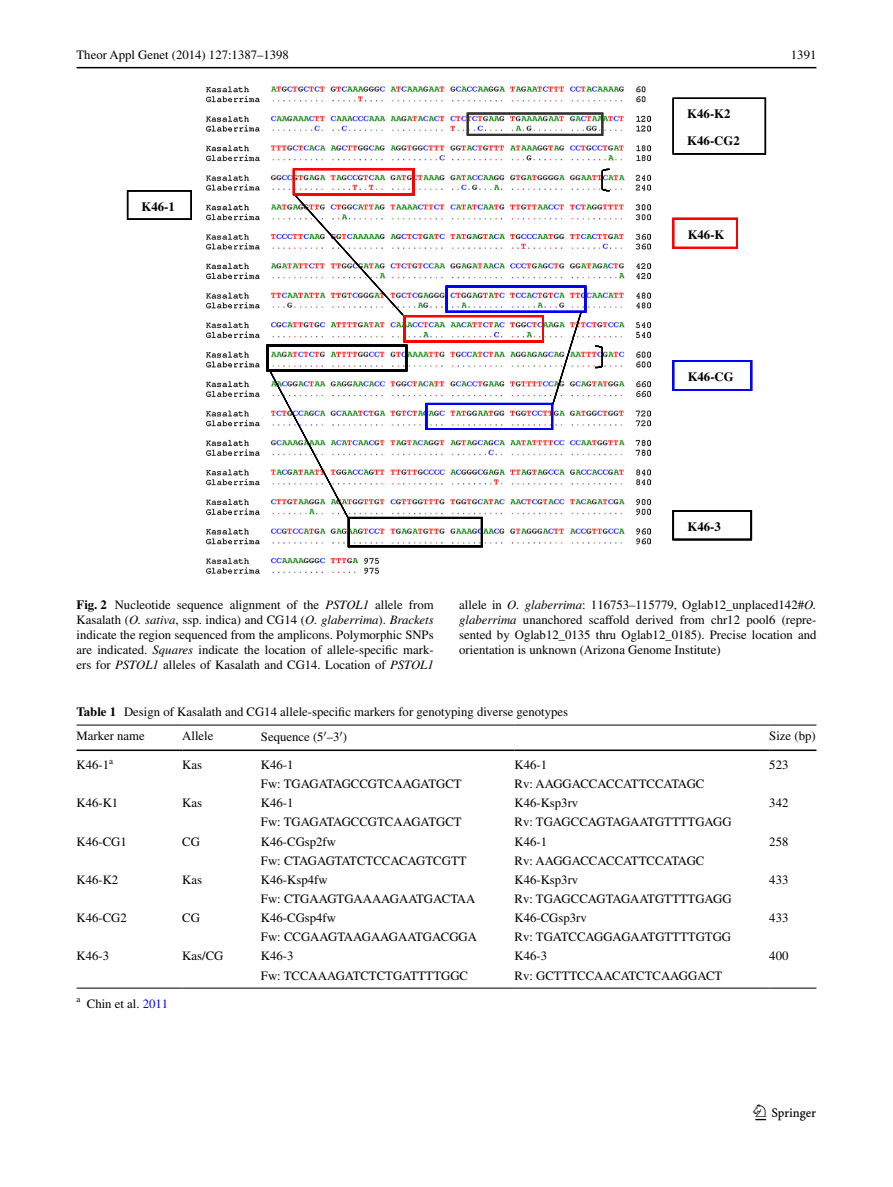
<style>
.page{position:relative;width:893px;height:1187px;background:#fff}
.page>*{position:absolute;margin:0;border:0;box-sizing:border-box;transform-origin:0 0}
.t1{font:22.5px "Springnew";color:#000}
.t2{font:12.75px/15px "Times";color:#000;text-align:justify}
.t3{font:700 12.75px/27.2px "Times";color:#000}
.s1{font-weight:700}
.s2{font-style:italic}
.s3{color:#00f}
</style>
<div class="page">
<hr style="left:77px;top:67px;width:739px;height:1px;background:#000">
<img style="left:207px;top:87px;width:443px;height:486px">
<svg style="left:206px;top:97px;width:560px;height:123px"></svg>
<div style="left:672px;top:218px;width:66px;height:31px;border:2px solid #f00"></div>
<div style="left:672px;top:360px;width:80px;height:31px;border:2px solid #00f"></div>
<div style="left:672px;top:510px;width:80px;height:30px;border:2px solid #000"></div>
<div style="left:673px;top:98px;width:93px;height:56px;border:1px solid #000"></div>
<div style="left:127px;top:190px;width:65px;height:30px;border:1px solid #000"></div>
<div style="left:293px;top:168px;width:121px;height:27px;border:2px solid #f00"></div>
<div style="left:446px;top:286px;width:140px;height:26px;border:2px solid #00f"></div>
<div style="left:348px;top:517px;width:135px;height:30px;border:2px solid #000"></div>
<svg style="left:594px;top:168px;width:17px;height:201px"></svg>
<div style="left:467px;top:113px;width:136px;height:23px;border:2px solid #333"></div>
<svg style="left:268px;top:194px;width:315px;height:325px"></svg>
<hr style="left:77px;top:724px;width:105px;height:1px;background:#000">
<hr style="left:77px;top:749px;width:105px;height:2px;background:#000">
<hr style="left:182px;top:724px;width:79px;height:1px;background:#000">
<hr style="left:182px;top:749px;width:79px;height:2px;background:#000">
<hr style="left:261px;top:724px;width:254px;height:1px;background:#000">
<hr style="left:515px;top:724px;width:254px;height:1px;background:#000">
<hr style="left:261px;top:749px;width:254px;height:2px;background:#000">
<hr style="left:515px;top:749px;width:254px;height:2px;background:#000">
<hr style="left:769px;top:724px;width:47px;height:1px;background:#000">
<hr style="left:769px;top:749px;width:47px;height:2px;background:#000">
<hr style="left:77px;top:987px;width:105px;height:1px;background:#000">
<hr style="left:182px;top:987px;width:79px;height:1px;background:#000">
<hr style="left:769px;top:987px;width:47px;height:1px;background:#000">
<hr style="left:261px;top:987px;width:254px;height:1px;background:#000">
<hr style="left:515px;top:987px;width:254px;height:1px;background:#000">
<p class="t2" style="left:77px;top:48px;width:214px">Theor Appl Genet (2014) 127:1387–1398</p>
<p class="t2" style="left:791px;top:48px;width:27px">1391</p>
<p class="t3" style="left:141px;top:192px;width:35px">K46-1</p>
<p class="t3" style="left:687px;top:100px;width:54px">K46-K2<br>K46-CG2</p>
<p class="t3" style="left:688px;top:220px;width:38px">K46-K</p>
<p class="t3" style="left:688px;top:363px;width:48px">K46-CG</p>
<p class="t3" style="left:687px;top:512px;width:35px">K46-3</p>
<p class="t2" style="left:77px;top:596px;width:359px"><span class="s1">Fig. 2</span> Nucleotide sequence alignment of the <span class="s2">PSTOL1</span> allele from Kasalath (<span class="s2">O. sativa</span>, ssp. indica) and CG14 (<span class="s2">O. glaberrima</span>). <span class="s2">Brackets </span>indicate the region sequenced from the amplicons. Polymorphic SNPs are indicated. <span class="s2">Squares</span> indicate the location of allele-specific mark&shy;ers for <span class="s2">PSTOL1</span> alleles of Kasalath and CG14. Location of <span class="s2">PSTOL1</span></p>
<p class="t2" style="left:459px;top:596px;width:359px">allele in <span class="s2">O. glaberrima</span>: 116753–115779, Oglab12_unplaced142#<span class="s2">O. glaberrima</span> unanchored scaffold derived from chr12 pool6 (repre&shy;sented by Oglab12_0135 thru Oglab12_0185). Precise location and orientation is unknown (Arizona Genome Institute)</p>
<p class="t2" style="left:77px;top:703px;width:493px"><span class="s1">Table 1</span> Design of Kasalath and CG14 allele-specific markers for genotyping diverse genotypes</p>
<p class="t2" style="left:77px;top:728px;width:70px">Marker name</p>
<p class="t2" style="left:182px;top:728px;width:33px">Allele</p>
<p class="t2" style="left:261px;top:728px;width:87px">Sequence (5 –3 )</p>
<p class="t2" style="left:769px;top:728px;width:48px">Size (bp)</p>
<p class="t2" style="left:77px;top:757px;width:38px">K46-1<sup>a</sup></p>
<p class="t2" style="left:182px;top:757px;width:21px">Kas</p>
<p class="t2" style="left:261px;top:757px;width:34px">K46-1</p>
<p class="t2" style="left:515px;top:757px;width:34px">K46-1</p>
<p class="t2" style="left:769px;top:757px;width:21px">523</p>
<p class="t2" style="left:261px;top:776px;width:202px">Fw: TGAGATAGCCGTCAAGATGCT</p>
<p class="t2" style="left:515px;top:776px;width:191px">Rv: AAGGACCACCATTCCATAGC</p>
<p class="t2" style="left:77px;top:795px;width:43px">K46-K1</p>
<p class="t2" style="left:182px;top:795px;width:21px">Kas</p>
<p class="t2" style="left:261px;top:795px;width:34px">K46-1</p>
<p class="t2" style="left:515px;top:795px;width:65px">K46-Ksp3rv</p>
<p class="t2" style="left:769px;top:795px;width:21px">342</p>
<p class="t2" style="left:261px;top:814px;width:202px">Fw: TGAGATAGCCGTCAAGATGCT</p>
<p class="t2" style="left:515px;top:814px;width:219px">Rv: TGAGCCAGTAGAATGTTTTGAGG</p>
<p class="t2" style="left:77px;top:833px;width:52px">K46-CG1</p>
<p class="t2" style="left:182px;top:833px;width:19px">CG</p>
<p class="t2" style="left:261px;top:833px;width:77px">K46-CGsp2fw</p>
<p class="t2" style="left:515px;top:833px;width:34px">K46-1</p>
<p class="t2" style="left:769px;top:833px;width:21px">258</p>
<p class="t2" style="left:261px;top:852px;width:207px">Fw: CTAGAGTATCTCCACAGTCGTT</p>
<p class="t2" style="left:515px;top:852px;width:191px">Rv: AAGGACCACCATTCCATAGC</p>
<p class="t2" style="left:77px;top:872px;width:43px">K46-K2</p>
<p class="t2" style="left:182px;top:872px;width:21px">Kas</p>
<p class="t2" style="left:261px;top:872px;width:68px">K46-Ksp4fw</p>
<p class="t2" style="left:515px;top:872px;width:65px">K46-Ksp3rv</p>
<p class="t2" style="left:769px;top:872px;width:21px">433</p>
<p class="t2" style="left:261px;top:891px;width:216px">Fw: CTGAAGTGAAAAGAATGACTAA</p>
<p class="t2" style="left:515px;top:891px;width:219px">Rv: TGAGCCAGTAGAATGTTTTGAGG</p>
<p class="t2" style="left:77px;top:910px;width:52px">K46-CG2</p>
<p class="t2" style="left:182px;top:910px;width:19px">CG</p>
<p class="t2" style="left:261px;top:910px;width:77px">K46-CGsp4fw</p>
<p class="t2" style="left:515px;top:910px;width:74px">K46-CGsp3rv</p>
<p class="t2" style="left:769px;top:910px;width:21px">433</p>
<p class="t2" style="left:261px;top:929px;width:217px">Fw: CCGAAGTAAGAAGAATGACGGA</p>
<p class="t2" style="left:515px;top:929px;width:218px">Rv: TGATCCAGGAGAATGTTTTGTGG</p>
<p class="t2" style="left:77px;top:948px;width:34px">K46-3</p>
<p class="t2" style="left:182px;top:948px;width:43px">Kas/CG</p>
<p class="t2" style="left:261px;top:948px;width:34px">K46-3</p>
<p class="t2" style="left:515px;top:948px;width:34px">K46-3</p>
<p class="t2" style="left:769px;top:948px;width:21px">400</p>
<p class="t2" style="left:261px;top:967px;width:209px">Fw: TCCAAAGATCTCTGATTTTGGC</p>
<p class="t2" style="left:515px;top:967px;width:209px">Rv: GCTTTCCAACATCTCAAGGACT</p>
<p class="t2" style="left:77px;top:995px;width:93px"><sup>a</sup> Chin et al. <span class="s3">2011</span></p>
<h1 class="t1" style="left:755px;top:1104px;width:62px">1 3</h1>
</div>
